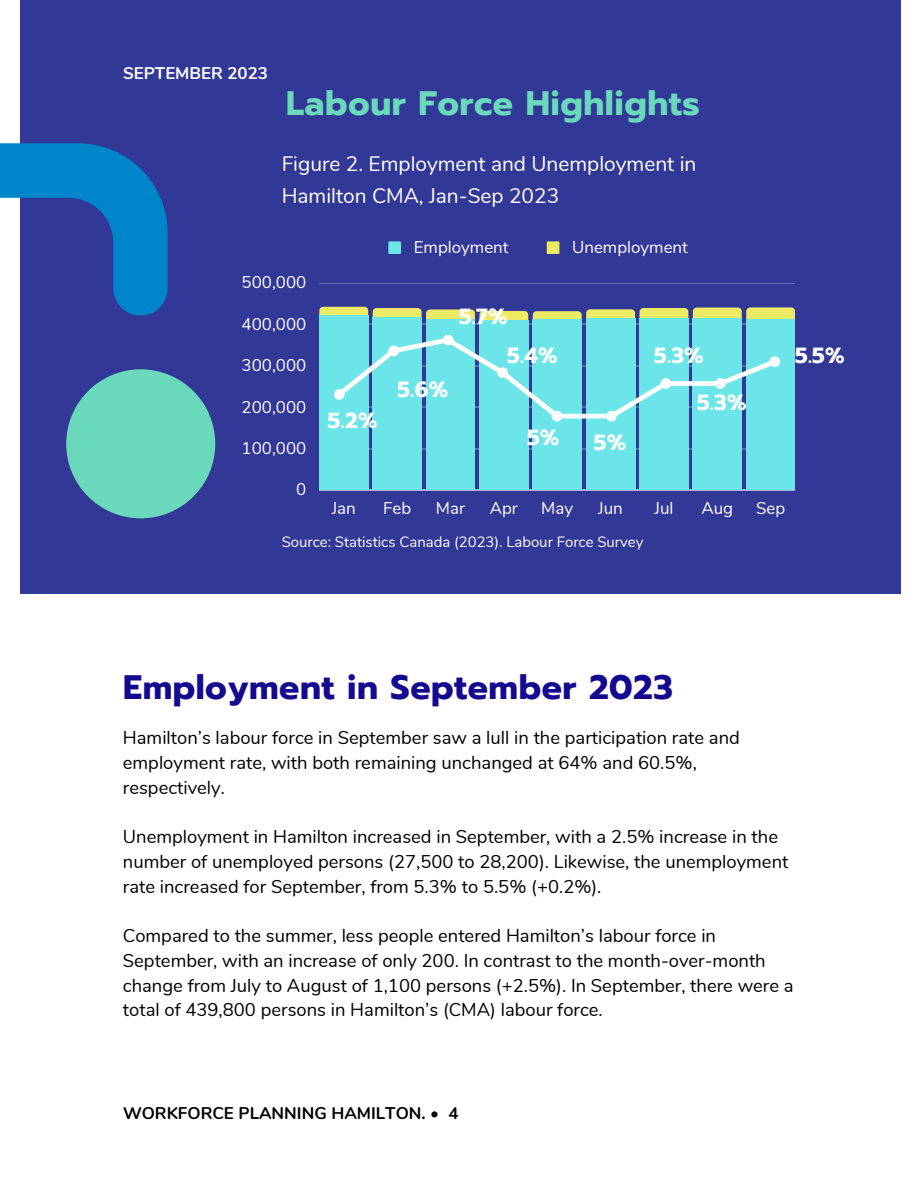
<style>
.page{position:relative;width:918px;height:1188px;background:#fff}
.page>*{position:absolute;margin:0;border:0;box-sizing:border-box;transform-origin:0 0}
.t1{font:700 33.9px "Prompt";letter-spacing:.015em;color:#14098f}
.t2{font:700 33.9px "Prompt";letter-spacing:.015em;color:#6ad8ba}
.t3{font:700 21.9px "Prompt";color:#fff}
.t4{font:20.85px/32.7px "Nunito";color:#fff}
.t5{font:18.45px/24.8px "Nunito";color:#000}
.t6{font:16.95px "Nunito";color:#fff}
.t7{font:700 16.95px "Nunito";color:#000}
.t8{font:700 16.95px "Nunito";color:#fff}
.t9{font:14.85px "Nunito";color:#fff}
</style>
<div class="page">
<div style="left:20px;top:0;width:880px;height:594px;background:#313896"></div>
<div style="left:388px;top:241px;width:13px;height:13px;background:#6ce5e8"></div>
<div style="left:547px;top:241px;width:12px;height:13px;background:#edeb66"></div>
<hr style="left:319px;top:283px;width:476px;height:1px;background:#fff">
<hr style="left:319px;top:489px;width:476px;height:2px;background:#fff">
<div style="left:66px;top:369px;width:149px;height:149px;background:#6ad8ba;border-radius:50%"></div>
<svg style="left:0;top:143px;width:168px;height:173px"></svg>
<svg style="left:319px;top:307px;width:476px;height:183px;background:#72dadd"></svg>
<p class="t8" style="left:123px;top:62px;width:147px">SEPTEMBER 2023</p>
<p class="t2" style="left:286px;top:78px;width:415px">Labour Force Highlights</p>
<p class="t4" style="left:282px;top:148px;width:416px">Figure 2. Employment and Unemployment in<br>Hamilton CMA, Jan-Sep 2023</p>
<p class="t6" style="left:242px;top:271px;width:66px">500,000</p>
<p class="t6" style="left:242px;top:313px;width:66px">400,000</p>
<p class="t6" style="left:242px;top:354px;width:66px">300,000</p>
<p class="t6" style="left:242px;top:395px;width:66px">200,000</p>
<p class="t6" style="left:242px;top:437px;width:66px">100,000</p>
<p class="t6" style="left:296px;top:478px;width:12px">0</p>
<p class="t6" style="left:414px;top:236px;width:96px">Employment</p>
<p class="t6" style="left:572px;top:236px;width:117px">Unemployment</p>
<p class="t3" style="left:328px;top:404px;width:51px">5.2%</p>
<p class="t3" style="left:398px;top:373px;width:52px">5.6%</p>
<p class="t3" style="left:459px;top:300px;width:50px">5.7%</p>
<p class="t3" style="left:507px;top:339px;width:52px">5.4%</p>
<p class="t3" style="left:527px;top:421px;width:34px">5%</p>
<p class="t3" style="left:594px;top:426px;width:34px">5%</p>
<p class="t3" style="left:654px;top:339px;width:51px">5.3%</p>
<p class="t3" style="left:697px;top:386px;width:51px">5.3%</p>
<p class="t6" style="left:332px;top:497px;width:26px">Jan</p>
<p class="t6" style="left:383px;top:497px;width:30px">Feb</p>
<p class="t6" style="left:436px;top:497px;width:31px">Mar</p>
<p class="t6" style="left:490px;top:497px;width:30px">Apr</p>
<p class="t6" style="left:541px;top:497px;width:33px">May</p>
<p class="t6" style="left:598px;top:497px;width:26px">Jun</p>
<p class="t6" style="left:654px;top:497px;width:20px">Jul</p>
<p class="t6" style="left:701px;top:497px;width:33px">Aug</p>
<p class="t6" style="left:756px;top:497px;width:31px">Sep</p>
<p class="t9" style="left:282px;top:532px;width:363px">Source: Statistics Canada (2023). Labour Force Survey</p>
<p class="t3" style="left:795px;top:339px;width:51px">5.5%</p>
<p class="t1" style="left:123px;top:662px;width:551px">Employment in September 2023</p>
<p class="t5" style="left:123px;top:726px;width:619px">Hamilton’s labour force in September saw a lull in the participation rate and employment rate, with both remaining unchanged at 64% and 60.5%, respectively.</p>
<p class="t5" style="left:123px;top:825px;width:667px">Unemployment in Hamilton increased in September, with a 2.5% increase in the number of unemployed persons (27,500 to 28,200). Likewise, the unemployment rate increased for September, from 5.3% to 5.5% (+0.2%).</p>
<p class="t5" style="left:123px;top:924px;width:672px">Compared to the summer, less people entered Hamilton’s labour force in September, with an increase of only 200. In contrast to the month-over-month change from July to August of 1,100 persons (+2.5%). In September, there were a total of 439,800 persons in Hamilton’s (CMA) labour force.</p>
<p class="t7" style="left:123px;top:1102px;width:337px">WORKFORCE PLANNING HAMILTON. • 4</p>
</div>
